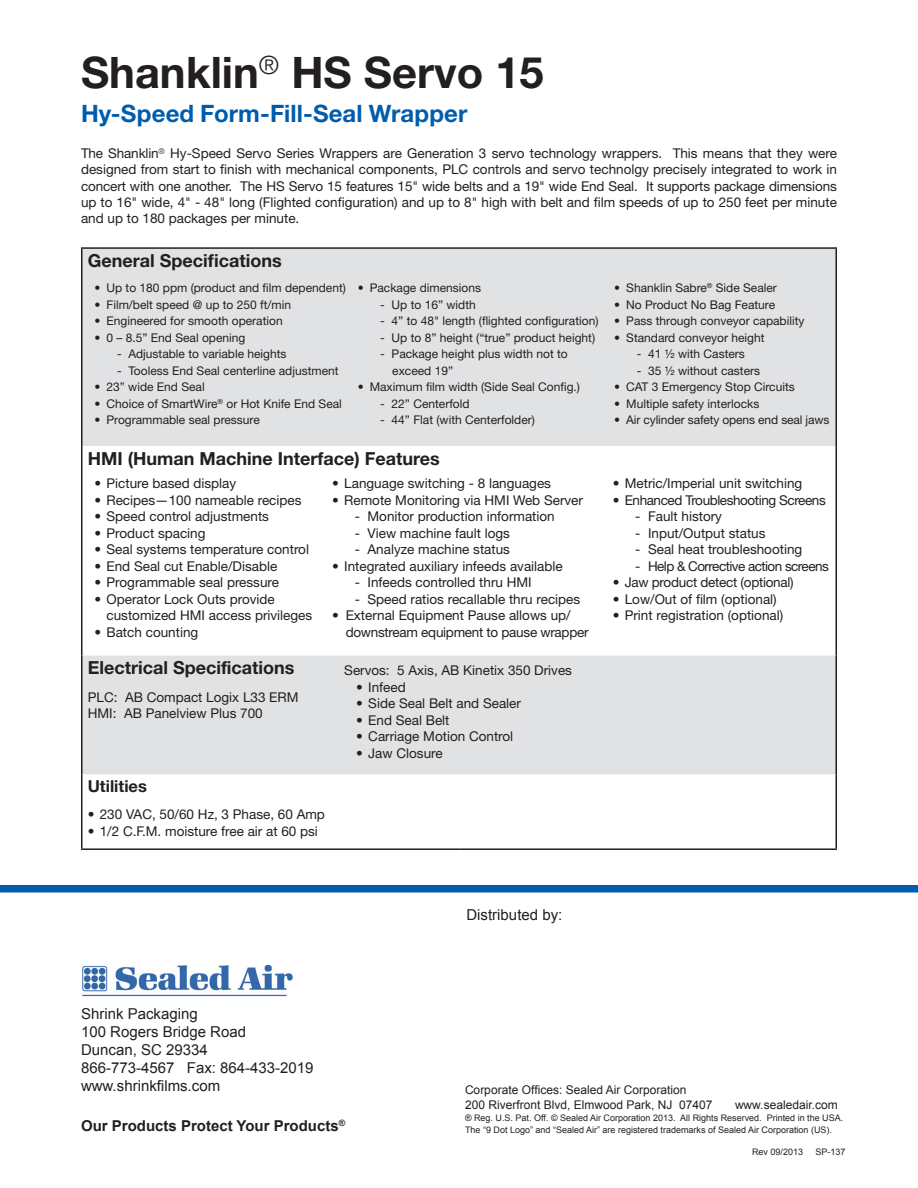
<style>
.page{position:relative;width:918px;height:1188px;background:#fff}
.page>*{position:absolute;margin:0;border:0;box-sizing:border-box;transform-origin:0 0}
.t1{font:700 43.5px "Helvetica Neue LT Std";color:#231f20}
.t2{font:700 24px "Helvetica Neue LT Std";letter-spacing:.005em;color:#015dab}
.t3{font:700 18px "Helvetica Neue LT Std";color:#231f20}
.t4{font:700 16.5px "Helvetica Neue LT Std";color:#231f20}
.t5{font:15px/18px "Arial";color:#231f20}
.t6{font:700 15px "Arial";color:#231f20}
.t7{font:13.5px/16.2px "Helvetica Neue LT Std";color:#231f20}
.t8{font:13.5px/16.5px "Helvetica Neue LT Std";letter-spacing:-.02em;color:#231f20}
.t9{font:13.5px "Helvetica Neue LT Std";letter-spacing:-.03em;color:#231f20}
.t10{font:13.5px "Helvetica Neue LT Std";letter-spacing:-.04em;color:#231f20}
.t11{font:12px/16.5px "Helvetica Neue LT Std";color:#231f20}
.t12{font:12px/15px "Arial";color:#231f20}
.t13{font:9px/12px "Arial";color:#231f20}
</style>
<div class="page">
<div style="left:0;top:885px;width:918px;height:7px;background:#015dab"></div>
<img style="left:82px;top:965px;width:211px;height:32px">
<svg style="left:82px;top:249px;width:754px;height:525px;fill:#e1e2e4"></svg>
<hr style="left:81px;top:247px;width:379px;height:2px;background:#231f20">
<hr style="left:81px;top:249px;width:1px;height:197px;background:#231f20">
<hr style="left:460px;top:247px;width:377px;height:2px;background:#231f20">
<hr style="left:836px;top:249px;width:1px;height:197px;background:#231f20">
<hr style="left:81px;top:446px;width:1px;height:210px;background:#231f20">
<hr style="left:836px;top:446px;width:1px;height:210px;background:#231f20">
<hr style="left:81px;top:656px;width:1px;height:118px;background:#231f20">
<hr style="left:836px;top:656px;width:1px;height:118px;background:#231f20">
<hr style="left:81px;top:774px;width:1px;height:74px;background:#231f20">
<hr style="left:836px;top:774px;width:1px;height:74px;background:#231f20">
<hr style="left:81px;top:848px;width:379px;height:2px;background:#231f20">
<hr style="left:460px;top:848px;width:377px;height:2px;background:#231f20">
<h1 class="t1" style="left:81px;top:46px;width:464px">Shanklin<sup>®</sup> HS Servo 15</h1>
<h2 class="t2" style="left:81px;top:98px;width:388px">Hy-Speed Form-Fill-Seal Wrapper</h2>
<p class="t7" style="left:81px;top:145px;width:758px;text-align:justify">The Shanklin<sup>®</sup> Hy-Speed Servo Series Wrappers are Generation 3 servo technology wrappers. This means that they were designed from start to finish with mechanical components, PLC controls and servo technolgy precisely integrated to work in concert with one another. The HS Servo 15 features 15" wide belts and a 19" wide End Seal. It supports package dimensions up to 16" wide, 4" - 48" long (Flighted configuration) and up to 8" high with belt and film speeds of up to 250 feet per minute and up to 180 packages per minute.</p>
<h3 class="t3" style="left:88px;top:249px;width:195px">General Specifications</h3>
<p class="t11" style="left:94px;top:279px;width:253px">• Up to 180 ppm (product and film dependent)</p>
<p class="t11" style="left:94px;top:296px;width:198px">• Film/belt speed @ up to 250 ft/min</p>
<p class="t11" style="left:94px;top:312px;width:190px">• Engineered for smooth operation</p>
<p class="t11" style="left:94px;top:329px;width:152px">• 0 – 8.5” End Seal opening</p>
<p class="t11" style="left:117px;top:345px;width:171px">- Adjustable to variable heights</p>
<p class="t11" style="left:117px;top:362px;width:223px">- Tooless End Seal centerline adjustment</p>
<p class="t11" style="left:94px;top:378px;width:112px">• 23” wide End Seal</p>
<p class="t11" style="left:94px;top:395px;width:249px">• Choice of SmartWire<sup>®</sup> or Hot Knife End Seal</p>
<p class="t11" style="left:95px;top:411px;width:167px">• Programmable seal pressure</p>
<p class="t11" style="left:358px;top:279px;width:125px">• Package dimensions</p>
<p class="t11" style="left:380px;top:296px;width:97px">- Up to 16” width</p>
<p class="t11" style="left:380px;top:312px;width:220px">- 4” to 48" length (flighted configuration)</p>
<p class="t11" style="left:380px;top:329px;width:216px">- Up to 8” height (“true” product height)</p>
<p class="t11" style="left:392px;top:345px;width:177px;text-indent:-12px">- Package height plus width not to exceed 19”</p>
<p class="t11" style="left:358px;top:378px;width:224px">• Maximum film width (Side Seal Config.)</p>
<p class="t11" style="left:380px;top:395px;width:91px">- 22” Centerfold</p>
<p class="t11" style="left:380px;top:411px;width:156px">- 44” Flat (with Centerfolder)</p>
<h3 class="t3" style="left:88px;top:447px;width:353px">HMI (Human Machine Interface) Features</h3>
<p class="t7" style="left:94px;top:475px;width:143px">• Picture based display</p>
<p class="t7" style="left:94px;top:492px;width:209px">• Recipes—100 nameable recipes</p>
<p class="t7" style="left:94px;top:508px;width:176px">• Speed control adjustments</p>
<p class="t7" style="left:94px;top:525px;width:113px">• Product spacing</p>
<p class="t7" style="left:94px;top:541px;width:216px">• Seal systems temperature control</p>
<p class="t7" style="left:94px;top:558px;width:184px">• End Seal cut Enable/Disable</p>
<p class="t7" style="left:94px;top:574px;width:186px">• Programmable seal pressure</p>
<p class="t7" style="left:107px;top:590px;width:207px;text-indent:-12px">• Operator Lock Outs provide customized HMI access privileges</p>
<p class="t7" style="left:94px;top:624px;width:105px">• Batch counting</p>
<h3 class="t3" style="left:88px;top:657px;width:208px">Electrical Specifications</h3>
<p class="t7" style="left:88px;top:688px;width:212px">PLC: AB Compact Logix L33 ERM<br>HMI: AB Panelview Plus 700</p>
<p class="t7" style="left:332px;top:475px;width:220px">• Language switching - 8 languages</p>
<p class="t7" style="left:332px;top:492px;width:252px">• Remote Monitoring via HMI Web Server</p>
<p class="t7" style="left:355px;top:508px;width:202px">- Monitor production information</p>
<p class="t7" style="left:355px;top:525px;width:157px">- View machine fault logs</p>
<p class="t7" style="left:355px;top:541px;width:157px">- Analyze machine status</p>
<p class="t7" style="left:332px;top:558px;width:232px">• Integrated auxiliary infeeds available</p>
<p class="t7" style="left:355px;top:574px;width:179px">- Infeeds controlled thru HMI</p>
<p class="t7" style="left:355px;top:591px;width:227px">- Speed ratios recallable thru recipes</p>
<p class="t8" style="left:346px;top:607px;width:244px;text-indent:-14px">• External Equipment Pause allows up/ downstream equipment to pause wrapper</p>
<p class="t7" style="left:344px;top:662px;width:229px">Servos: 5 Axis, AB Kinetix 350 Drives</p>
<p class="t7" style="left:356px;top:679px;width:51px">• Infeed</p>
<p class="t7" style="left:356px;top:695px;width:166px">• Side Seal Belt and Sealer</p>
<p class="t7" style="left:356px;top:712px;width:95px">• End Seal Belt</p>
<p class="t7" style="left:356px;top:728px;width:159px">• Carriage Motion Control</p>
<p class="t7" style="left:356px;top:745px;width:88px">• Jaw Closure</p>
<p class="t4" style="left:88px;top:776px;width:61px">Utilities</p>
<p class="t7" style="left:88px;top:806px;width:239px">• 230 VAC, 50/60 Hz, 3 Phase, 60 Amp</p>
<p class="t7" style="left:88px;top:823px;width:232px">• 1/2 C.F.M. moisture free air at 60 psi</p>
<p class="t11" style="left:614px;top:279px;width:164px">• Shanklin Sabre<sup>®</sup> Side Sealer</p>
<p class="t11" style="left:614px;top:296px;width:162px">• No Product No Bag Feature</p>
<p class="t11" style="left:614px;top:312px;width:192px">• Pass through conveyor capability</p>
<p class="t11" style="left:614px;top:329px;width:152px">• Standard conveyor height</p>
<p class="t11" style="left:637px;top:345px;width:110px">- 41 ½ with Casters</p>
<p class="t11" style="left:637px;top:362px;width:125px">- 35 ½ without casters</p>
<p class="t11" style="left:614px;top:378px;width:182px">• CAT 3 Emergency Stop Circuits</p>
<p class="t11" style="left:614px;top:395px;width:147px">• Multiple safety interlocks</p>
<p class="t11" style="left:614px;top:411px;width:217px">• Air cylinder safety opens end seal jaws</p>
<p class="t7" style="left:613px;top:475px;width:191px">• Metric/Imperial unit switching</p>
<p class="t9" style="left:613px;top:492px;width:215px">• Enhanced Troubleshooting Screens</p>
<p class="t7" style="left:635px;top:508px;width:88px">- Fault history</p>
<p class="t7" style="left:635px;top:524px;width:132px">- Input/Output status</p>
<p class="t7" style="left:635px;top:541px;width:169px">- Seal heat troubleshooting</p>
<p class="t10" style="left:635px;top:558px;width:195px">- Help &amp; Corrective action screens</p>
<p class="t8" style="left:613px;top:574px;width:182px">• Jaw product detect (optional)</p>
<p class="t7" style="left:613px;top:590px;width:166px">• Low/Out of film (optional)</p>
<p class="t7" style="left:613px;top:607px;width:172px">• Print registration (optional)</p>
<p class="t5" style="left:466px;top:906px;width:97px">Distributed by:</p>
<p class="t5" style="left:81px;top:1005px;width:234px">Shrink Packaging<br>100 Rogers Bridge Road<br>Duncan, SC 29334<br>866-773-4567 Fax: 864-433-2019 www.shrinkfilms.com</p>
<p class="t6" style="left:81px;top:1115px;width:266px">Our Products Protect Your Products<sup>®</sup></p>
<p class="t12" style="left:465px;top:1083px;width:249px">Corporate Offices: Sealed Air Corporation<br>200 Riverfront Blvd, Elmwood Park, NJ 07407</p>
<p class="t12" style="left:735px;top:1098px;width:104px">www.sealedair.com</p>
<p class="t13" style="left:465px;top:1112px;width:380px">® Reg. U.S. Pat. Off. © Sealed Air Corporation 2013. All Rights Reserved. Printed in the USA.<br>The “9 Dot Logo” and “Sealed Air” are registered trademarks of Sealed Air Corporation (US).</p>
<p class="t13" style="left:752px;top:1146px;width:53px">Rev 09/2013</p>
<p class="t13" style="left:816px;top:1146px;width:32px">SP-137</p>
</div>
